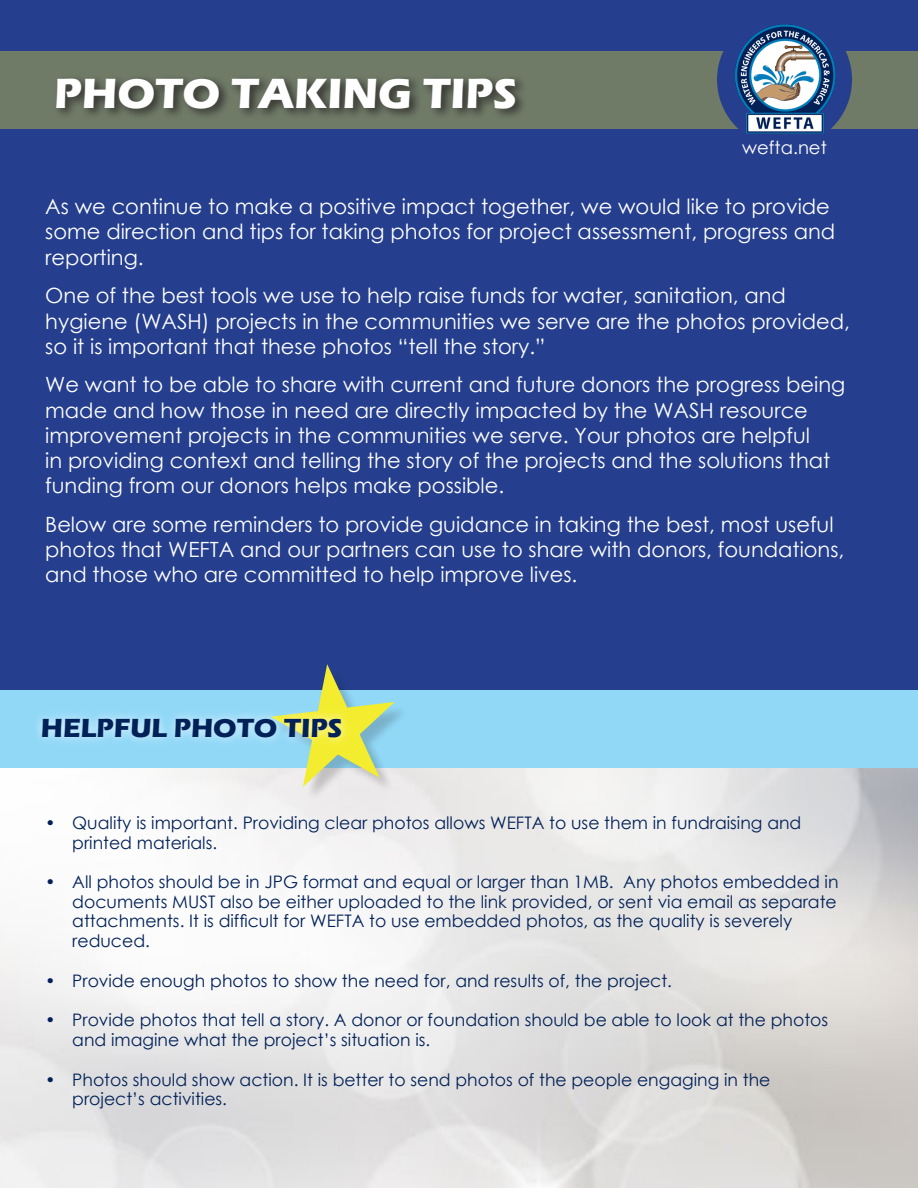
<style>
.page{position:relative;width:918px;height:1188px;background:#fff}
.page>*{position:absolute;margin:0;border:0;box-sizing:border-box;transform-origin:0 0}
.HEADLINE{font:700 43.5px "Eras ITC";color:#fff}
.t1{font:700 27px "Eras ITC";color:#022158}
.general_body_copy{font:21px/25.2px "Century Gothic";color:#fff}
.t2{font:18px "Century Gothic";color:#fff}
.t3{font:17.25px/19.5px "Century Gothic";color:#022158}
</style>
<div class="page">
<div style="left:0;top:0;width:918px;height:690px;background:#253f8e"></div>
<div style="left:0;top:51px;width:918px;height:78px;background:#6f7a67"></div>
<div style="left:53px;top:74px;width:475px;height:47px;background:#231f20;opacity:.75"></div>
<div style="left:0;top:690px;width:918px;height:77px;background:#91d8f7"></div>
<div style="left:274px;top:667px;width:136px;height:135px;background:#231f20;opacity:.21"></div>
<svg style="left:270px;top:664px;width:125px;height:123px"></svg>
<div style="left:33px;top:710px;width:318px;height:37px;background:#fff;opacity:.75"></div>
<div style="left:717px;top:12px;width:135px;height:135px;background:#253f8e;border-radius:50%"></div>
<img style="left:726px;top:24px;width:117px;height:110px">
<p class="HEADLINE" style="left:54px;top:68px;width:465px">PHOTO TAKING TIPS</p>
<p class="t2" style="left:742px;top:135px;width:86px">wefta.net</p>
<p class="general_body_copy" style="left:45px;top:194px;width:792px">As we continue to make a positive impact together, we would like to provide some direction and tips for taking photos for project assessment, progress and reporting.</p>
<p class="general_body_copy" style="left:45px;top:283px;width:806px">One of the best tools we use to help raise funds for water, sanitation, and hygiene (WASH) projects in the communities we serve are the photos provided, so it is important that these photos “tell the story.”</p>
<p class="general_body_copy" style="left:45px;top:372px;width:802px">We want to be able to share with current and future donors the progress being made and how those in need are directly impacted by the WASH resource improvement projects in the communities we serve. Your photos are helpful<br>in providing context and telling the story of the projects and the solutions that funding from our donors helps make possible.</p>
<p class="general_body_copy" style="left:45px;top:511px;width:801px">Below are some reminders to provide guidance in taking the best, most useful photos that WEFTA and our partners can use to share with donors, foundations, and those who are committed to help improve lives.</p>
<p class="t1" style="left:41px;top:712px;width:303px">HELPFUL PHOTO TIPS</p>
<p class="t3" style="left:72px;top:813px;width:731px;text-indent:-27px">• Quality is important. Providing clear photos allows WEFTA to use them in fundraising and printed materials.</p>
<p class="t3" style="left:72px;top:872px;width:768px;text-indent:-27px">• All photos should be in JPG format and equal or larger than 1MB. Any photos embedded in documents MUST also be either uploaded to the link provided, or sent via email as separate attachments. It is difficult for WEFTA to use embedded photos, as the quality is severely reduced.</p>
<p class="t3" style="left:45px;top:970px;width:628px">• Provide enough photos to show the need for, and results of, the project.</p>
<p class="t3" style="left:72px;top:1010px;width:757px;text-indent:-27px">• Provide photos that tell a story. A donor or foundation should be able to look at the photos and imagine what the project’s situation is.</p>
<p class="t3" style="left:72px;top:1069px;width:700px;text-indent:-27px">• Photos should show action. It is better to send photos of the people engaging in the project’s activities.</p>
</div>
